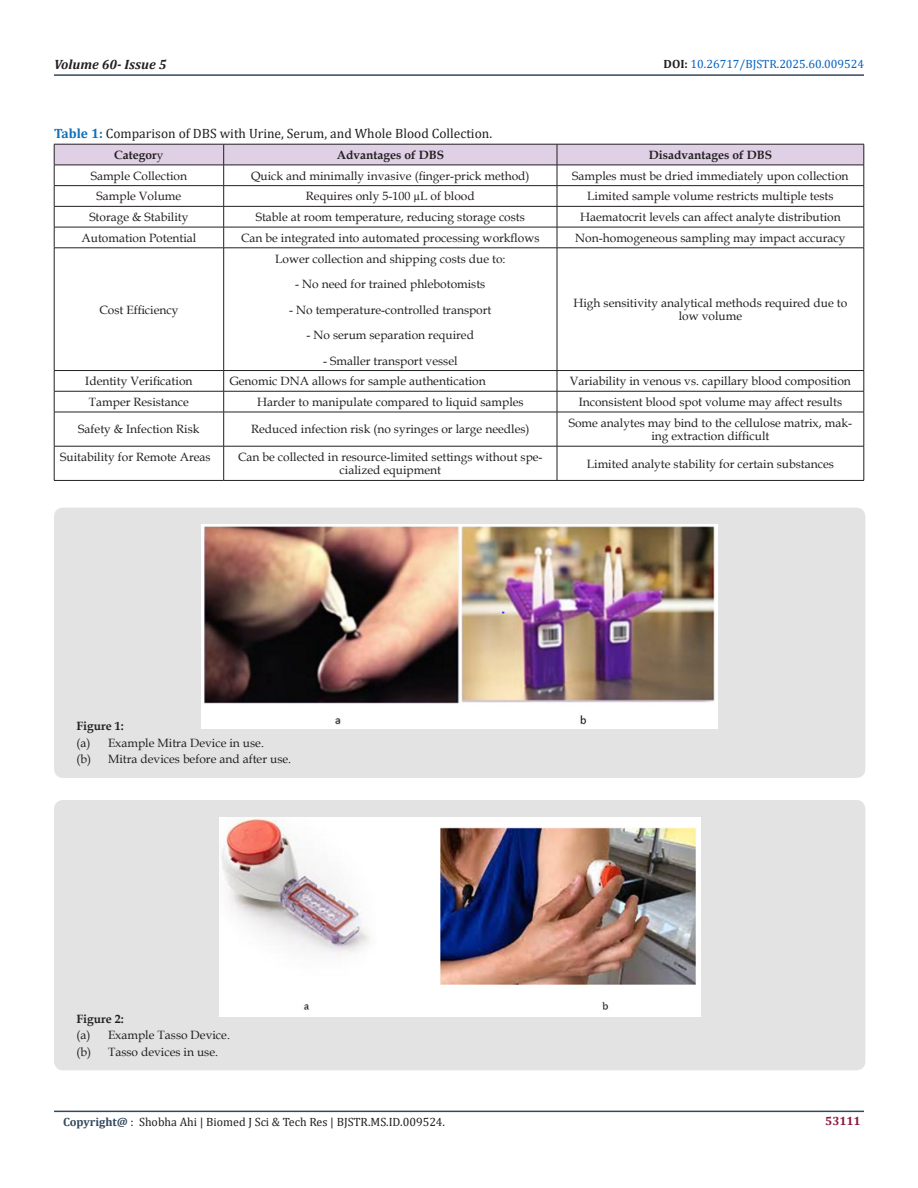
<style>
.page{position:relative;width:918px;height:1188px;background:#fff}
.page>*{position:absolute;margin:0;border:0;box-sizing:border-box;transform-origin:0 0}
.t1{font:13.5px "Cambria";color:#231f20}
.t2{font:italic 700 13.5px "Cambria";color:#231f20}
.t3{font:12px/16.5px "Book Antiqua";color:#231f20;text-align:center}
.t4{font:12px "Cambria";color:#231f20}
.t5{font:700 12px "Book Antiqua";color:#231f20}
.t6{font:12px "Cambria";color:#0563c1}
.t7{font:700 12px "Cambria";color:#8f133a}
.s1{font-weight:700;color:#231f20}
.s2{font-weight:700;color:#1071b7}
.s3{font-weight:400}
.s4{font-weight:700}
.s5{font-weight:700;color:#34495e}
</style>
<div class="page">
<hr style="left:54px;top:1111px;width:810px;height:1px;background:#34495e">
<hr style="left:54px;top:74px;width:810px;height:2px;background:#34495e">
<svg style="left:54px;top:144px;width:811px;height:104px"></svg>
<hr style="left:54px;top:248px;width:170px;height:1px;background:#231f20">
<hr style="left:54px;top:248px;width:1px;height:122px;background:#231f20">
<hr style="left:224px;top:248px;width:333px;height:1px;background:#231f20">
<hr style="left:223px;top:248px;width:1px;height:122px;background:#231f20">
<hr style="left:557px;top:248px;width:307px;height:1px;background:#231f20">
<hr style="left:557px;top:248px;width:1px;height:122px;background:#231f20">
<hr style="left:864px;top:248px;width:1px;height:122px;background:#231f20">
<hr style="left:54px;top:370px;width:170px;height:1px;background:#231f20">
<hr style="left:224px;top:370px;width:333px;height:1px;background:#231f20">
<hr style="left:557px;top:370px;width:307px;height:1px;background:#231f20">
<hr style="left:54px;top:391px;width:170px;height:1px;background:#231f20">
<svg style="left:54px;top:371px;width:1px;height:41px"></svg>
<hr style="left:224px;top:391px;width:333px;height:1px;background:#231f20">
<svg style="left:223px;top:371px;width:1px;height:41px"></svg>
<hr style="left:557px;top:391px;width:307px;height:1px;background:#231f20">
<svg style="left:557px;top:371px;width:1px;height:41px"></svg>
<svg style="left:864px;top:371px;width:1px;height:41px"></svg>
<hr style="left:54px;top:412px;width:170px;height:1px;background:#231f20">
<hr style="left:54px;top:412px;width:1px;height:34px;background:#231f20">
<hr style="left:224px;top:412px;width:333px;height:1px;background:#231f20">
<hr style="left:223px;top:412px;width:1px;height:34px;background:#231f20">
<hr style="left:557px;top:412px;width:307px;height:1px;background:#231f20">
<hr style="left:557px;top:412px;width:1px;height:34px;background:#231f20">
<hr style="left:864px;top:412px;width:1px;height:34px;background:#231f20">
<hr style="left:54px;top:446px;width:170px;height:1px;background:#231f20">
<hr style="left:54px;top:446px;width:1px;height:34px;background:#231f20">
<hr style="left:224px;top:446px;width:333px;height:1px;background:#231f20">
<hr style="left:223px;top:446px;width:1px;height:34px;background:#231f20">
<hr style="left:557px;top:446px;width:307px;height:1px;background:#231f20">
<hr style="left:557px;top:446px;width:1px;height:34px;background:#231f20">
<hr style="left:864px;top:446px;width:1px;height:34px;background:#231f20">
<hr style="left:54px;top:480px;width:170px;height:1px;background:#231f20">
<hr style="left:224px;top:480px;width:333px;height:1px;background:#231f20">
<hr style="left:557px;top:480px;width:307px;height:1px;background:#231f20">
<div style="left:54px;top:508px;width:811px;height:270px;background:#e3e3e3;border-radius:9px"></div>
<img style="left:202px;top:525px;width:516px;height:203px">
<div style="left:54px;top:800px;width:811px;height:270px;background:#e3e3e3;border-radius:9px"></div>
<img style="left:219px;top:817px;width:481px;height:199px">
<p class="t2" style="left:54px;top:55px;width:114px">Volume 60- Issue 5</p>
<p class="t6" style="left:664px;top:57px;width:202px"><span class="s1">DOI:</span> 10.26717/BJSTR.2025.60.009524</p>
<p class="t1" style="left:54px;top:125px;width:440px"><span class="s2">Table 1:</span> Comparison of DBS with Urine, Serum, and Whole Blood Collection.</p>
<p class="t5" style="left:114px;top:147px;width:51px">Categor<span class="s3">y</span></p>
<p class="t5" style="left:337px;top:147px;width:109px">Advantages of DBS</p>
<p class="t5" style="left:649px;top:147px;width:125px">Disadvantages of DBS</p>
<p class="t3" style="left:91px;top:167px;width:98px">Sample Collection</p>
<p class="t3" style="left:251px;top:167px;width:280px">Quick and minimally invasive (finger-prick method)</p>
<p class="t3" style="left:572px;top:167px;width:278px">Samples must be dried immediately upon collection</p>
<p class="t3" style="left:97px;top:188px;width:86px">Sample Volume</p>
<p class="t3" style="left:306px;top:188px;width:170px">Requires only 5-100 µL of blood</p>
<p class="t3" style="left:587px;top:188px;width:248px">Limited sample volume restricts multiple tests</p>
<p class="t3" style="left:89px;top:208px;width:101px">Storage &amp; Stability</p>
<p class="t3" style="left:256px;top:208px;width:271px">Stable at room temperature, reducing storage costs</p>
<p class="t3" style="left:580px;top:208px;width:262px">Haematocrit levels can affect analyte distribution</p>
<p class="t3" style="left:81px;top:229px;width:116px">Automation Potential</p>
<p class="t3" style="left:241px;top:229px;width:300px">Can be integrated into automated processing workflows</p>
<p class="t3" style="left:575px;top:229px;width:272px">Non-homogeneous sampling may impact accuracy</p>
<p class="t3" style="left:99px;top:301px;width:81px">Cost Efficiency</p>
<p class="t3" style="left:275px;top:250px;width:232px">Lower collection and shipping costs due to:</p>
<p class="t3" style="left:295px;top:275px;width:192px">- No need for trained phlebotomists</p>
<p class="t3" style="left:289px;top:301px;width:204px">- No temperature-controlled transport</p>
<p class="t3" style="left:307px;top:326px;width:169px">- No serum separation required</p>
<p class="t3" style="left:323px;top:352px;width:136px">- Smaller transport vessel</p>
<p class="t3" style="left:573px;top:296px;width:275px;line-height:13.5px">High sensitivity analytical methods required due to low volume</p>
<p class="t3" style="left:85px;top:373px;width:109px">Identity Verification</p>
<p class="t3" style="left:230px;top:373px;width:258px">Genomic DNA allows for sample authentication</p>
<p class="t3" style="left:570px;top:373px;width:283px">Variability in venous vs. capillary blood composition</p>
<p class="t3" style="left:89px;top:393px;width:102px">Tamper Resistance</p>
<p class="t3" style="left:257px;top:393px;width:268px">Harder to manipulate compared to liquid samples</p>
<p class="t3" style="left:579px;top:393px;width:265px">Inconsistent blood spot volume may affect results</p>
<p class="t3" style="left:78px;top:421px;width:123px">Safety &amp; Infection Risk</p>
<p class="t3" style="left:251px;top:421px;width:280px">Reduced infection risk (no syringes or large needles)</p>
<p class="t3" style="left:569px;top:416px;width:285px;line-height:13.5px">Some analytes may bind to the cellulose matrix, mak&shy;ing extraction difficult</p>
<p class="t3" style="left:60px;top:448px;width:152px">Suitability for Remote Areas</p>
<p class="t3" style="left:238px;top:450px;width:306px;line-height:13.5px">Can be collected in resource-limited settings without spe&shy;cialized equipment</p>
<p class="t3" style="left:587px;top:455px;width:249px">Limited analyte stability for certain substances</p>
<p class="t3" style="left:76px;top:718px;width:216px;text-align:left"><span class="s4">Figure 1:<br></span>(a) Example Mitra Device in use.<br>(b) Mitra devices before and after use.</p>
<p class="t3" style="left:76px;top:1010px;width:155px;text-align:left"><span class="s4">Figure 2:<br></span>(a) Example Tasso Device. (b) Tasso devices in use.</p>
<p class="t4" style="left:63px;top:1115px;width:384px"><span class="s5">Copyright@</span> : Shobha Ahi | Biomed J Sci &amp; Tech Res | BJSTR.MS.ID.009524.</p>
<p class="t7" style="left:825px;top:1113px;width:37px">53111</p>
</div>
